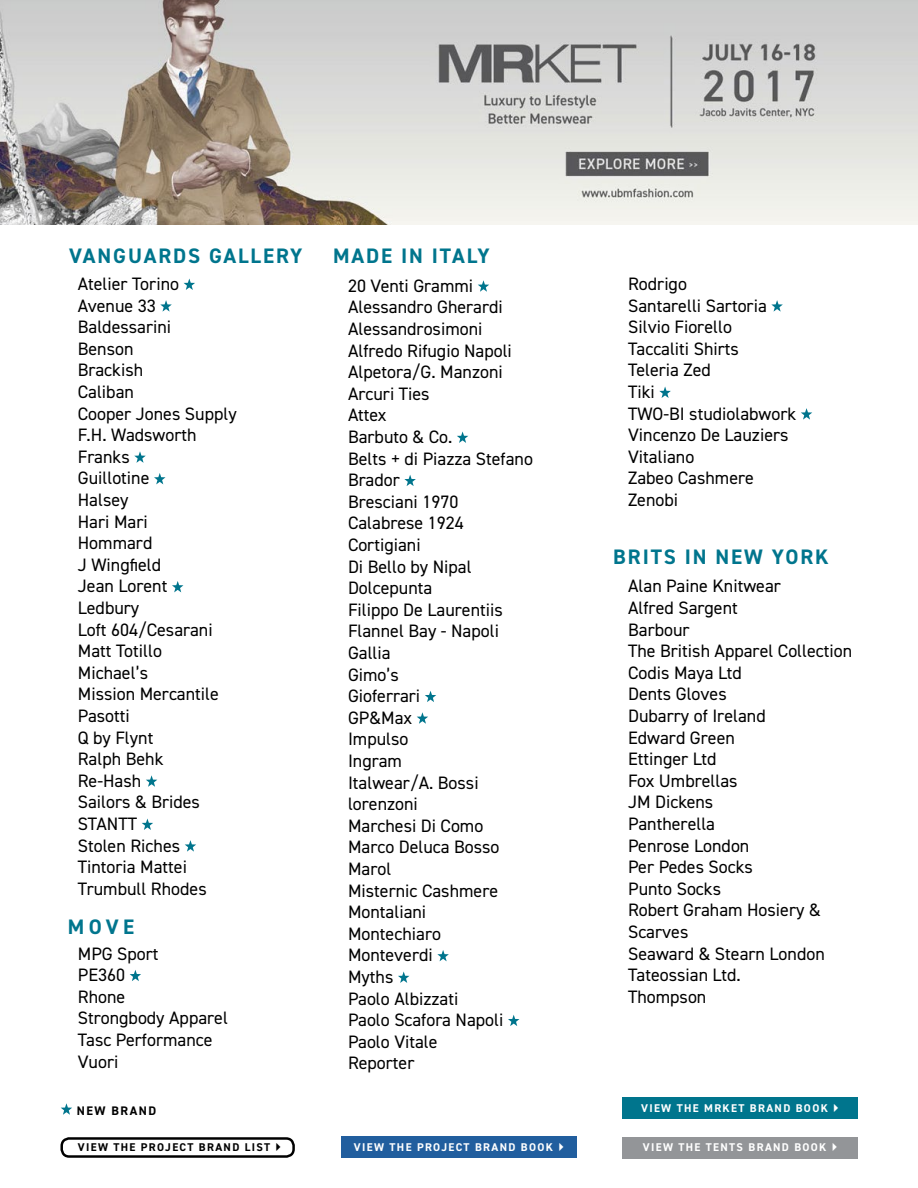
<style>
.page{position:relative;width:918px;height:1188px;background:#fff}
.page>*{position:absolute;margin:0;border:0;box-sizing:border-box;transform-origin:0 0}
.t1{font:700 21px "DIN2014";letter-spacing:.09em;color:#00758d}
.t2{font:18px/21.6px "DIN2014";color:#000}
.t3{font:700 12.45px "DIN2014";letter-spacing:.12em;color:#000}
.t4{font:700 11.25px "DIN2014";letter-spacing:.12em;color:#fff}
.t5{font:700 11.25px "DIN2014";letter-spacing:.12em;color:#000}
</style>
<div class="page">
<div style="left:60px;top:1137px;width:235px;height:21px;border:2px solid #000;border-radius:8px"></div>
<svg style="left:61px;top:1103px;width:11px;height:12px"></svg>
<svg style="left:771px;top:300px;width:12px;height:12px"></svg>
<svg style="left:659px;top:387px;width:12px;height:11px"></svg>
<svg style="left:801px;top:408px;width:11px;height:12px"></svg>
<img style="left:0;top:0;width:918px;height:225px">
<svg style="left:184px;top:279px;width:11px;height:11px"></svg>
<svg style="left:160px;top:300px;width:12px;height:12px"></svg>
<svg style="left:134px;top:451px;width:12px;height:12px"></svg>
<svg style="left:154px;top:473px;width:12px;height:11px"></svg>
<svg style="left:172px;top:581px;width:11px;height:11px"></svg>
<svg style="left:146px;top:775px;width:11px;height:12px"></svg>
<svg style="left:142px;top:819px;width:11px;height:11px"></svg>
<svg style="left:185px;top:840px;width:11px;height:12px"></svg>
<svg style="left:130px;top:970px;width:11px;height:11px"></svg>
<div style="left:622px;top:1137px;width:236px;height:21px;background:#939598"></div>
<div style="left:622px;top:1098px;width:236px;height:21px;background:#00758d"></div>
<div style="left:341px;top:1137px;width:236px;height:21px;background:#215e9e"></div>
<svg style="left:478px;top:280px;width:11px;height:12px"></svg>
<svg style="left:457px;top:431px;width:11px;height:12px"></svg>
<svg style="left:404px;top:475px;width:12px;height:11px"></svg>
<svg style="left:425px;top:691px;width:11px;height:11px"></svg>
<svg style="left:417px;top:712px;width:11px;height:12px"></svg>
<svg style="left:437px;top:950px;width:12px;height:11px"></svg>
<svg style="left:398px;top:971px;width:11px;height:12px"></svg>
<svg style="left:508px;top:1015px;width:11px;height:11px"></svg>
<p class="t1" style="left:69px;top:242px;width:235px">VANGUARDS GALLERY</p>
<p class="t2" style="left:78px;top:273px;width:160px">Atelier Torino<br>Avenue 33<br>Baldessarini<br>Benson<br>Brackish<br>Caliban<br>Cooper Jones Supply<br>F.H. Wadsworth<br>Franks<br>Guillotine<br>Halsey<br>Hari Mari<br>Hommard<br>J Wingfield<br>Jean Lorent<br>Ledbury<br>Loft 604/Cesarani<br>Matt Totillo<br>Michael’s<br>Mission Mercantile<br>Pasotti<br>Q by Flynt<br>Ralph Behk<br>Re-Hash<br>Sailors &amp; Brides<br>STANTT<br>Stolen Riches<br>Tintoria Mattei<br>Trumbull Rhodes</p>
<p class="t1" style="left:68px;top:913px;width:68px">MOVE</p>
<p class="t2" style="left:78px;top:942px;width:152px">MPG Sport<br>PE360<br>Rhone<br>Strongbody Apparel<br>Tasc Performance<br>Vuori</p>
<p class="t3" style="left:77px;top:1102px;width:81px">NEW BRAND</p>
<p class="t5" style="left:78px;top:1140px;width:194px">VIEW THE PROJECT BRAND LIST</p>
<p class="t1" style="left:333px;top:242px;width:158px">MADE IN ITALY</p>
<p class="t2" style="left:348px;top:274px;width:186px">20 Venti Grammi<br>Alessandro Gherardi<br>Alessandrosimoni<br>Alfredo Rifugio Napoli<br>Alpetora/G. Manzoni<br>Arcuri Ties<br>Attex<br>Barbuto &amp; Co.<br>Belts + di Piazza Stefano<br>Brador<br>Bresciani 1970<br>Calabrese 1924<br>Cortigiani<br>Di Bello by Nipal<br>Dolcepunta<br>Filippo De Laurentiis<br>Flannel Bay - Napoli<br>Gallia<br>Gimo’s<br>Gioferrari<br>GP&amp;Max<br>Impulso<br>Ingram<br>Italwear/A. Bossi lorenzoni<br>Marchesi Di Como<br>Marco Deluca Bosso<br>Marol<br>Misternic Cashmere<br>Montaliani<br>Montechiaro<br>Monteverdi<br>Myths<br>Paolo Albizzati<br>Paolo Scafora Napoli<br>Paolo Vitale<br>Reporter</p>
<p class="t4" style="left:354px;top:1139px;width:201px">VIEW THE PROJECT BRAND BOOK</p>
<p class="t2" style="left:628px;top:273px;width:170px">Rodrigo<br>Santarelli Sartoria<br>Silvio Fiorello<br>Taccaliti Shirts<br>Teleria Zed<br>Tiki<br>TWO-BI studiolabwork<br>Vincenzo De Lauziers<br>Vitaliano<br>Zabeo Cashmere<br>Zenobi</p>
<p class="t1" style="left:613px;top:543px;width:217px">BRITS IN NEW YORK</p>
<p class="t2" style="left:628px;top:575px;width:226px">Alan Paine Knitwear<br>Alfred Sargent<br>Barbour<br>The British Apparel Collection<br>Codis Maya Ltd<br>Dents Gloves<br>Dubarry of Ireland<br>Edward Green<br>Ettinger Ltd<br>Fox Umbrellas<br>JM Dickens<br>Pantherella<br>Penrose London<br>Per Pedes Socks<br>Punto Socks<br>Robert Graham Hosiery &amp;<br>Scarves<br>Seaward &amp; Stearn London<br>Tateossian Ltd.<br>Thompson</p>
<p class="t4" style="left:641px;top:1100px;width:188px">VIEW THE MRKET BRAND BOOK</p>
<p class="t4" style="left:643px;top:1140px;width:185px">VIEW THE TENTS BRAND BOOK</p>
</div>
